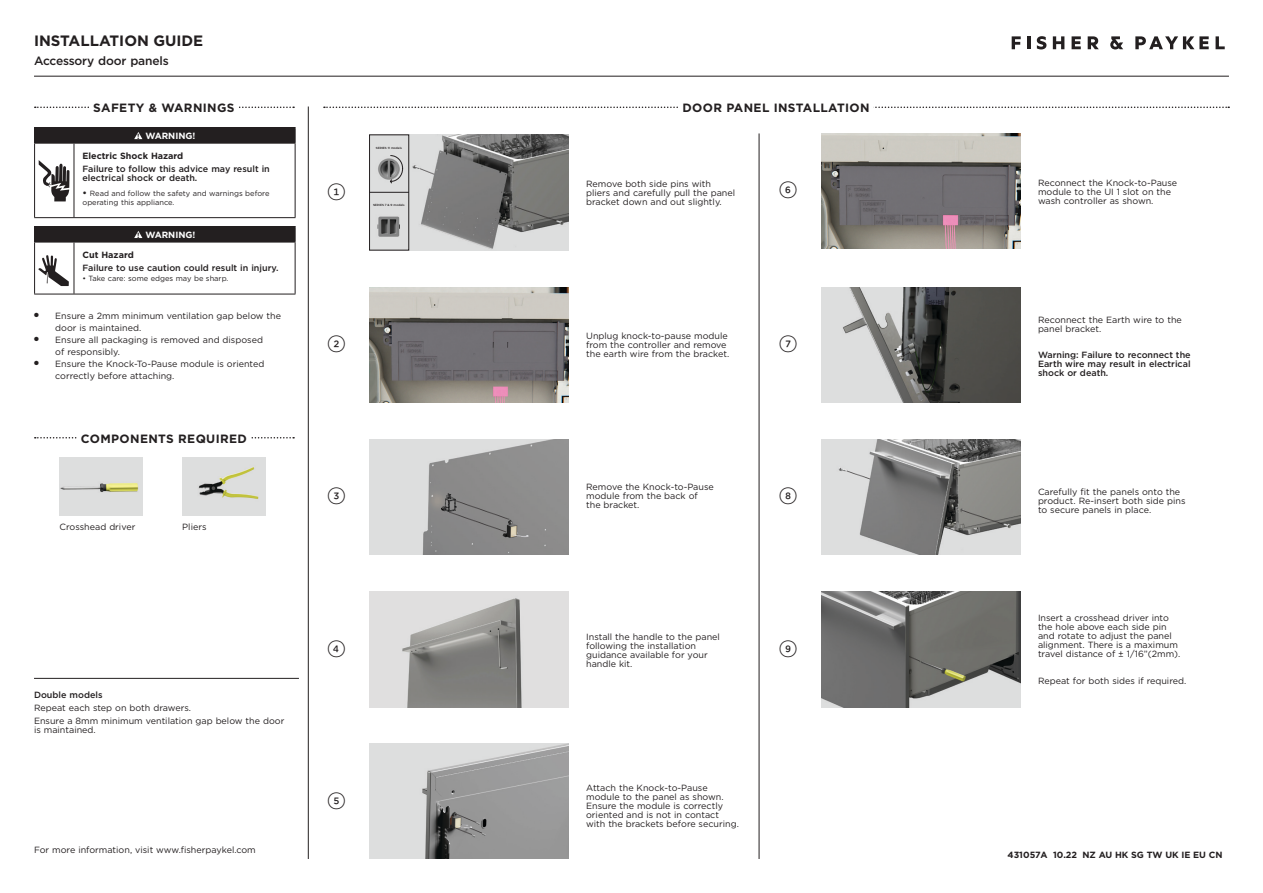
<style>
.page{position:relative;width:1263px;height:893px;background:#fff}
.page>*{position:absolute;margin:0;border:0;box-sizing:border-box;transform-origin:0 0}
.t1{font:500 18px "Gotham FP Nos";color:#231f20}
.t2{font:700 15px "Gotham";color:#231f20}
.t3{font:700 12px "Gotham";letter-spacing:.03em;color:#231f20}
.t4{font:500 12px "Gotham";letter-spacing:-.015em;color:#231f20}
.t5{font:9px/9px "Gotham";color:#231f20}
.t6{font:500 9px/9px "Gotham";color:#231f20;text-align:justify}
.t7{font:700 9px/19.8px "Gotham";color:#231f20}
.t8{font:700 9px "Gotham";color:#fff}
.t9{font:7.5px/9px "Gotham";color:#231f20}
.t10{font:500 3px "Gotham";color:#231f20}
.s1{font-size:7.5px}
.s2{color:#fff}
.s3{font-weight:700;font-size:9px}
.s4{font-size:7.5px;color:#231f20}
</style>
<div class="page">
<svg style="left:324px;top:107px;width:905px;height:1px"></svg>
<div style="left:678px;top:105px;width:196px;height:5px;background:#fff"></div>
<hr style="left:308px;top:107px;width:1px;height:752px;background:#231f20">
<hr style="left:34px;top:76px;width:1195px;height:1px;background:#231f20">
<svg style="left:35px;top:107px;width:259px;height:1px"></svg>
<div style="left:89px;top:105px;width:150px;height:5px;background:#fff"></div>
<hr style="left:759px;top:133px;width:1px;height:726px;background:#231f20">
<img style="left:369px;top:287px;width:200px;height:116px">
<img style="left:369px;top:439px;width:200px;height:116px">
<img style="left:821px;top:133px;width:200px;height:116px">
<img style="left:821px;top:287px;width:200px;height:116px">
<img style="left:821px;top:439px;width:200px;height:116px">
<img style="left:821px;top:592px;width:200px;height:116px">
<svg style="left:1012px;top:36px;width:9px;height:13px"></svg>
<svg style="left:1027px;top:36px;width:3px;height:13px"></svg>
<svg style="left:1037px;top:36px;width:9px;height:13px"></svg>
<svg style="left:1053px;top:36px;width:11px;height:13px"></svg>
<svg style="left:1071px;top:36px;width:10px;height:13px"></svg>
<svg style="left:1088px;top:36px;width:11px;height:13px"></svg>
<svg style="left:1110px;top:36px;width:13px;height:13px"></svg>
<svg style="left:1135px;top:36px;width:74px;height:13px"></svg>
<svg style="left:1215px;top:36px;width:10px;height:13px"></svg>
<div style="left:35px;top:128px;width:260px;height:15px;background:#231f20"></div>
<svg style="left:295px;top:128px;width:1px;height:15px"></svg>
<hr style="left:34px;top:127px;width:40px;height:1px;background:#231f20">
<svg style="left:34px;top:128px;width:1px;height:15px"></svg>
<hr style="left:74px;top:127px;width:222px;height:1px;background:#231f20">
<hr style="left:74px;top:143px;width:221px;height:1px;background:#231f20">
<hr style="left:295px;top:144px;width:1px;height:73px;background:#231f20">
<hr style="left:74px;top:217px;width:221px;height:1px;background:#231f20">
<hr style="left:34px;top:143px;width:40px;height:1px;background:#231f20">
<hr style="left:34px;top:144px;width:1px;height:73px;background:#231f20">
<hr style="left:74px;top:144px;width:1px;height:73px;background:#231f20">
<hr style="left:34px;top:217px;width:40px;height:1px;background:#231f20">
<svg style="left:134px;top:132px;width:8px;height:7px"></svg>
<svg style="left:39px;top:160px;width:30px;height:41px"></svg>
<hr style="left:34px;top:678px;width:265px;height:1px;background:#231f20">
<svg style="left:35px;top:437px;width:259px;height:1px"></svg>
<hr style="left:77px;top:436px;width:174px;height:4px;background:#fff">
<img style="left:369px;top:743px;width:200px;height:116px">
<img style="left:60px;top:457px;width:82px;height:58px">
<img style="left:369px;top:592px;width:200px;height:116px">
<img style="left:182px;top:458px;width:83px;height:57px">
<svg style="left:451px;top:814px;width:31px;height:21px"></svg>
<svg style="left:960px;top:510px;width:43px;height:14px"></svg>
<svg style="left:846px;top:471px;width:24px;height:8px"></svg>
<svg style="left:909px;top:656px;width:11px;height:5px"></svg>
<svg style="left:441px;top:494px;width:68px;height:38px;background:#828181"></svg>
<svg style="left:899px;top:347px;width:11px;height:10px"></svg>
<div style="left:35px;top:227px;width:260px;height:15px;background:#231f20"></div>
<svg style="left:295px;top:227px;width:1px;height:15px"></svg>
<hr style="left:34px;top:226px;width:40px;height:1px;background:#231f20">
<svg style="left:34px;top:227px;width:1px;height:15px"></svg>
<hr style="left:74px;top:226px;width:222px;height:1px;background:#231f20">
<hr style="left:74px;top:242px;width:221px;height:1px;background:#231f20">
<hr style="left:295px;top:242px;width:1px;height:52px;background:#231f20">
<hr style="left:74px;top:294px;width:221px;height:1px;background:#231f20">
<hr style="left:34px;top:242px;width:40px;height:1px;background:#231f20">
<hr style="left:34px;top:242px;width:1px;height:52px;background:#231f20">
<hr style="left:74px;top:242px;width:1px;height:52px;background:#231f20">
<hr style="left:34px;top:294px;width:40px;height:1px;background:#231f20">
<svg style="left:134px;top:231px;width:8px;height:7px"></svg>
<svg style="left:38px;top:255px;width:31px;height:31px"></svg>
<img style="left:371px;top:135px;width:198px;height:115px">
<svg style="left:515px;top:207px;width:41px;height:14px"></svg>
<svg style="left:420px;top:168px;width:14px;height:6px"></svg>
<img style="left:372px;top:199px;width:28px;height:45px">
<img style="left:371px;top:137px;width:34px;height:61px">
<div style="left:369px;top:135px;width:40px;height:115px;border:1px solid #231f20"></div>
<hr style="left:369px;top:192px;width:40px;height:1px;background:#231f20">
<svg style="left:390px;top:155px;width:13px;height:28px"></svg>
<h2 class="t2" style="left:34px;top:31px;width:171px">INSTALLATION GUIDE</h2>
<h3 class="t4" style="left:34px;top:53px;width:136px">Accessory door panels</h3>
<h3 class="t3" style="left:93px;top:100px;width:143px">SAFETY &amp; WARNINGS</h3>
<p class="t7" style="left:82px;top:126px;width:115px;text-indent:55px"><span class="s1">!</span> <span class="s2">WARNING!<br></span>Electric Shock Hazard</p>
<p class="t6" style="left:82px;top:164px;width:189px">Failure to follow this advice may result in electrical shock or death.</p>
<p class="t9" style="left:82px;top:189px;width:188px"><span class="s3">•</span> Read and follow the safety and warnings before operating this appliance.</p>
<p class="t8" style="left:137px;top:229px;width:60px"><span class="s4">!</span> WARNING!</p>
<p class="t7" style="left:82px;top:245px;width:53px">Cut Hazard</p>
<p class="t6" style="left:82px;top:263px;width:197px">Failure to use caution could result in injury.</p>
<p class="t9" style="left:82px;top:274px;width:147px">• Take care: some edges may be sharp.</p>
<p class="t5" style="left:55px;top:309px;width:227px;line-height:12px;text-indent:-21px">● Ensure a 2mm minimum ventilation gap below the door is maintained.</p>
<p class="t5" style="left:55px;top:333px;width:209px;line-height:12px;text-indent:-21px">● Ensure all packaging is removed and disposed of responsibly.</p>
<p class="t5" style="left:55px;top:357px;width:211px;line-height:12px;text-indent:-21px">● Ensure the Knock-To-Pause module is oriented correctly before attaching.</p>
<h3 class="t3" style="left:81px;top:431px;width:167px">COMPONENTS REQUIRED</h3>
<p class="t5" style="left:60px;top:522px;width:77px">Crosshead driver</p>
<p class="t5" style="left:182px;top:522px;width:26px">Pliers</p>
<p class="t6" style="left:34px;top:690px;width:70px">Double models</p>
<p class="t5" style="left:34px;top:701px;width:252px;line-height:13.2px">Repeat each step on both drawers.<br>Ensure a 8mm minimum ventilation gap below the door</p>
<p class="t5" style="left:34px;top:725px;width:63px">is maintained.</p>
<p class="t5" style="left:34px;top:845px;width:223px">For more information, visit www.fisherpaykel.com</p>
<h3 class="t3" style="left:682px;top:100px;width:189px">DOOR PANEL INSTALLATION</h3>
<p class="t10" style="left:376px;top:146px;width:28px">SERIES 11 models</p>
<h1 class="t1" style="left:327px;top:183px;width:20px">1</h1>
<p class="t10" style="left:373px;top:203px;width:33px">SERIES 7 &amp; 9 models</p>
<p class="t5" style="left:586px;top:179px;width:150px">Remove both side pins with pliers and carefully pull the panel</p>
<p class="t5" style="left:586px;top:197px;width:137px">bracket down and out slightly.</p>
<h1 class="t1" style="left:779px;top:182px;width:20px">6</h1>
<h1 class="t1" style="left:327px;top:336px;width:20px">2</h1>
<p class="t5" style="left:586px;top:332px;width:145px">Unplug knock-to-pause module from the controller and remove the earth wire from the bracket.</p>
<h1 class="t1" style="left:779px;top:336px;width:20px">7</h1>
<h1 class="t1" style="left:327px;top:488px;width:20px">3</h1>
<p class="t5" style="left:586px;top:482px;width:129px">Remove the Knock-to-Pause module from the back of the bracket.</p>
<h1 class="t1" style="left:779px;top:488px;width:20px">8</h1>
<h1 class="t1" style="left:327px;top:641px;width:20px">4</h1>
<p class="t5" style="left:586px;top:632px;width:135px">Install the handle to the panel following the installation guidance available for your handle kit.</p>
<h1 class="t1" style="left:779px;top:641px;width:20px">9</h1>
<h1 class="t1" style="left:327px;top:792px;width:20px">5</h1>
<p class="t5" style="left:586px;top:783px;width:154px">Attach the Knock-to-Pause module to the panel as shown.<br>Ensure the module is correctly oriented and is not in contact with the brackets before securing.</p>
<p class="t5" style="left:1038px;top:178px;width:141px">Reconnect the Knock-to-Pause module to the UI 1 slot on the</p>
<p class="t5" style="left:1038px;top:196px;width:117px">wash controller as shown.</p>
<p class="t5" style="left:1038px;top:315px;width:145px">Reconnect the Earth wire to the panel bracket.</p>
<p class="t6" style="left:1038px;top:350px;width:154px">Warning: Failure to reconnect the Earth wire may result in electrical shock or death.</p>
<p class="t5" style="left:1038px;top:487px;width:149px">Carefully fit the panels onto the product. Re-insert both side pins to secure panels in place.</p>
<p class="t5" style="left:1038px;top:613px;width:144px">Insert a crosshead driver into the hole above each side pin and rotate to adjust the panel alignment. There is a maximum travel distance of ± 1/16”(2mm).</p>
<p class="t5" style="left:1038px;top:676px;width:150px">Repeat for both sides if required.</p>
<p class="t7" style="left:1007px;top:844px;width:216px">431057A 10.22 NZ AU HK SG TW UK IE EU CN</p>
</div>
